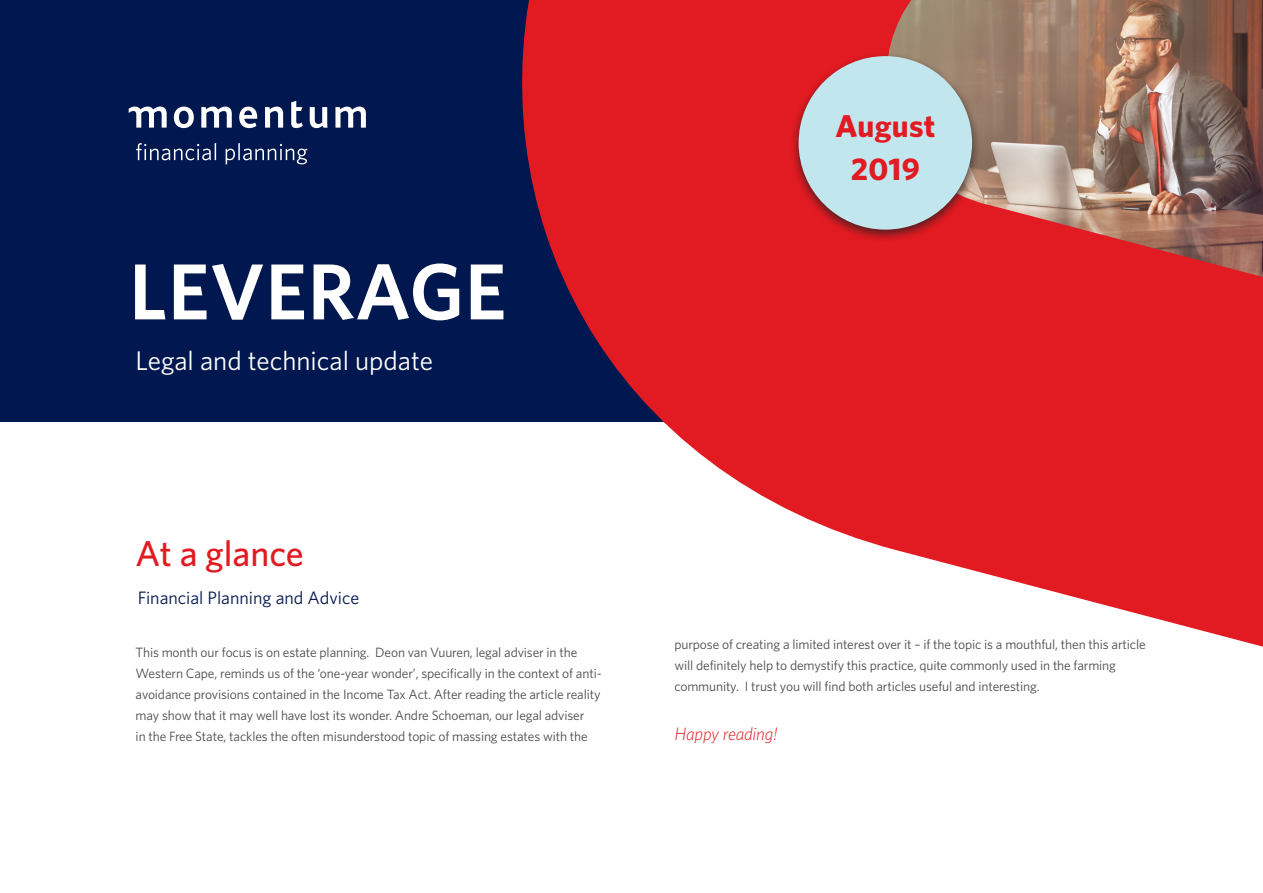
<style>
.page{position:relative;width:1263px;height:893px;background:#fff}
.page>*{position:absolute;margin:0;border:0;box-sizing:border-box;transform-origin:0 0}
.t1{font:600 79.5px "Whitney";letter-spacing:.01em;color:#fff}
.t2{font:500 36px "Whitney";color:#e21a21}
.t3{font:700 31.5px/43.5px "Whitney";letter-spacing:.01em;color:#e21a21;text-align:center}
.t4{font:27px "Whitney";color:#fff}
.t5{font:18px "Whitney";color:#00174f}
.t6{font:italic 300 18px "Whitney";letter-spacing:-.01em;color:#e21a21}
.t7{font:13.5px/21px "Whitney";letter-spacing:-.01em;color:#4b4c4d}
</style>
<div class="page">
<div style="left:0;top:0;width:773px;height:421px;background:#00174f"></div>
<svg style="left:471px;top:0;width:792px;height:647px;fill:#e21a21"></svg>
<svg style="left:174px;top:101px;width:192px;height:27px"></svg>
<svg style="left:129px;top:107px;width:38px;height:21px"></svg>
<svg style="left:136px;top:143px;width:80px;height:17px"></svg>
<svg style="left:226px;top:143px;width:81px;height:21px"></svg>
<div style="left:790px;top:51px;width:191px;height:192px;background:#231f20;opacity:.75"></div>
<div style="left:799px;top:56px;width:173px;height:174px;background:#c2e6ee;border-radius:50%"></div>
<h1 class="t1" style="left:129px;top:239px;width:379px">LEVERAGE</h1>
<h3 class="t4" style="left:136px;top:342px;width:299px">Legal and technical update</h3>
<h2 class="t2" style="left:136px;top:530px;width:170px">At a glance</h2>
<h3 class="t5" style="left:138px;top:585px;width:223px">Financial Planning and Advice</h3>
<h3 class="t3" style="left:835px;top:103px;width:101px">August<br>2019</h3>
<p class="t7" style="left:136px;top:642px;width:467px">This month our focus is on estate planning. Deon van Vuuren, legal adviser in the Western Cape, reminds us of the ‘one-year wonder’, specifically in the context of anti&shy;avoidance provisions contained in the Income Tax Act. After reading the article reality may show that it may well have lost its wonder. Andre Schoeman, our legal adviser<br>in the Free State, tackles the often misunderstood topic of massing estates with the</p>
<p class="t7" style="left:674px;top:633px;width:473px">purpose of creating a limited interest over it – if the topic is a mouthful, then this article will definitely help to demystify this practice, quite commonly used in the farming community. I trust you will find both articles useful and interesting.</p>
<h3 class="t6" style="left:674px;top:722px;width:105px">Happy reading!</h3>
</div>
